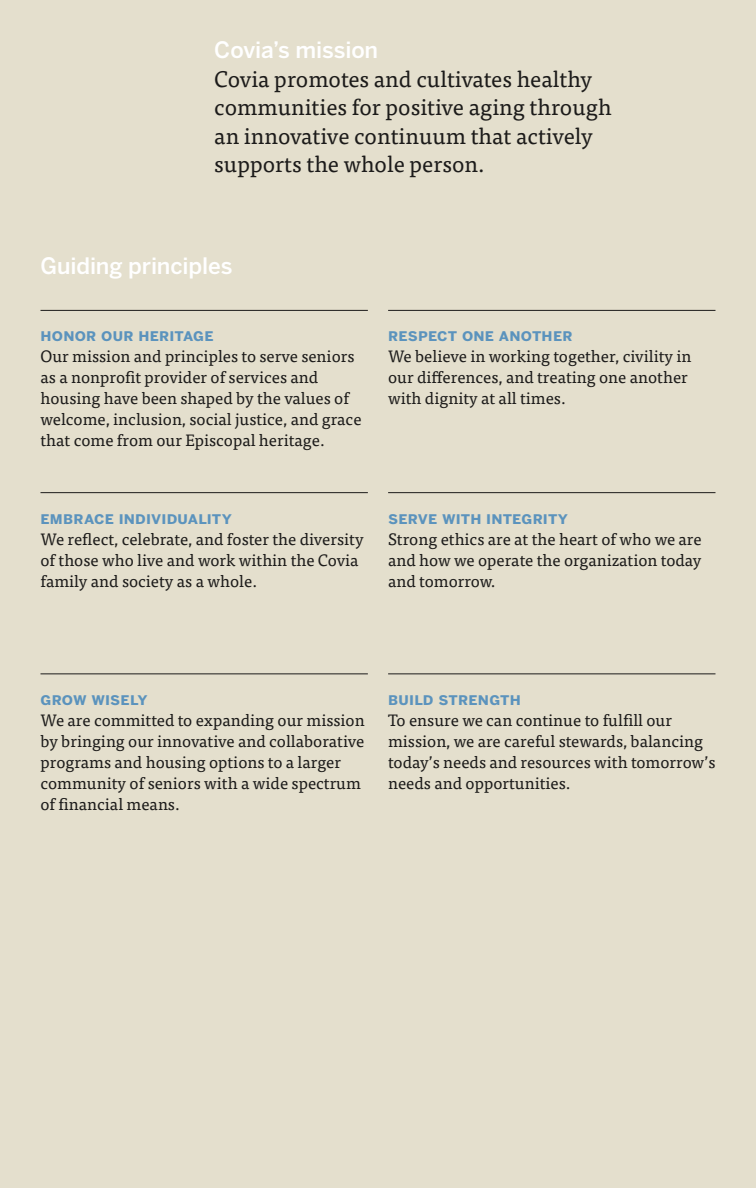
<style>
.page{position:relative;width:756px;height:1188px;background:#e4dfcd}
.page>*{position:absolute;margin:0;border:0;box-sizing:border-box;transform-origin:0 0}
.t1{font:22.5px/28.5px "Tisa OT";color:#1c1b1a}
.t2{font:500 22.5px "Benton Sans";letter-spacing:-.005em;color:#fff}
.t3{font:16.5px/21px "Tisa OT";color:#1c1b1a}
.t4{font:16.5px "Benton Sans Bold SC";letter-spacing:.01em;color:#5b93bd}
</style>
<div class="page">
<hr style="left:40px;top:310px;width:328px;height:1px;background:#1c1b1a">
<hr style="left:388px;top:310px;width:328px;height:1px;background:#1c1b1a">
<hr style="left:40px;top:492px;width:328px;height:1px;background:#1c1b1a">
<hr style="left:388px;top:492px;width:328px;height:1px;background:#1c1b1a">
<hr style="left:40px;top:674px;width:328px;height:1px;background:#1c1b1a">
<hr style="left:388px;top:674px;width:328px;height:1px;background:#1c1b1a">
<p class="t2" style="left:214px;top:37px;width:165px">Covia’s mission</p>
<p class="t1" style="left:214px;top:65px;width:399px">Covia promotes and cultivates healthy communities for positive aging through an innovative continuum that actively supports the whole person.</p>
<p class="t2" style="left:40px;top:253px;width:193px">Guiding principles</p>
<p class="t4" style="left:40px;top:325px;width:175px">HONOR OUR HERITAGE</p>
<p class="t3" style="left:40px;top:346px;width:323px">Our mission and principles to serve seniors as a nonprofit provider of services and housing have been shaped by the values of welcome, inclusion, social justice, and grace that come from our Episcopal heritage.</p>
<p class="t4" style="left:388px;top:325px;width:186px">RESPECT ONE ANOTHER</p>
<p class="t3" style="left:388px;top:346px;width:305px">We believe in working together, civility in our differences, and treating one another with dignity at all times.</p>
<p class="t4" style="left:40px;top:508px;width:193px">EMBRACE INDIVIDUALITY</p>
<p class="t3" style="left:40px;top:529px;width:325px">We reflect, celebrate, and foster the diversity of those who live and work within the Covia family and society as a whole.</p>
<p class="t4" style="left:388px;top:508px;width:182px">SERVE WITH INTEGRITY</p>
<p class="t3" style="left:388px;top:529px;width:315px;text-align:justify">Strong ethics are at the heart of who we are and how we operate the organization today and tomorrow.</p>
<p class="t4" style="left:40px;top:689px;width:109px">GROW WISELY</p>
<p class="t3" style="left:40px;top:710px;width:326px">We are committed to expanding our mission by bringing our innovative and collaborative programs and housing options to a larger community of seniors with a wide spectrum of financial means.</p>
<p class="t4" style="left:388px;top:689px;width:134px">BUILD STRENGTH</p>
<p class="t3" style="left:388px;top:710px;width:329px">To ensure we can continue to fulfill our mission, we are careful stewards, balancing today’s needs and resources with tomorrow’s needs and opportunities.</p>
</div>
